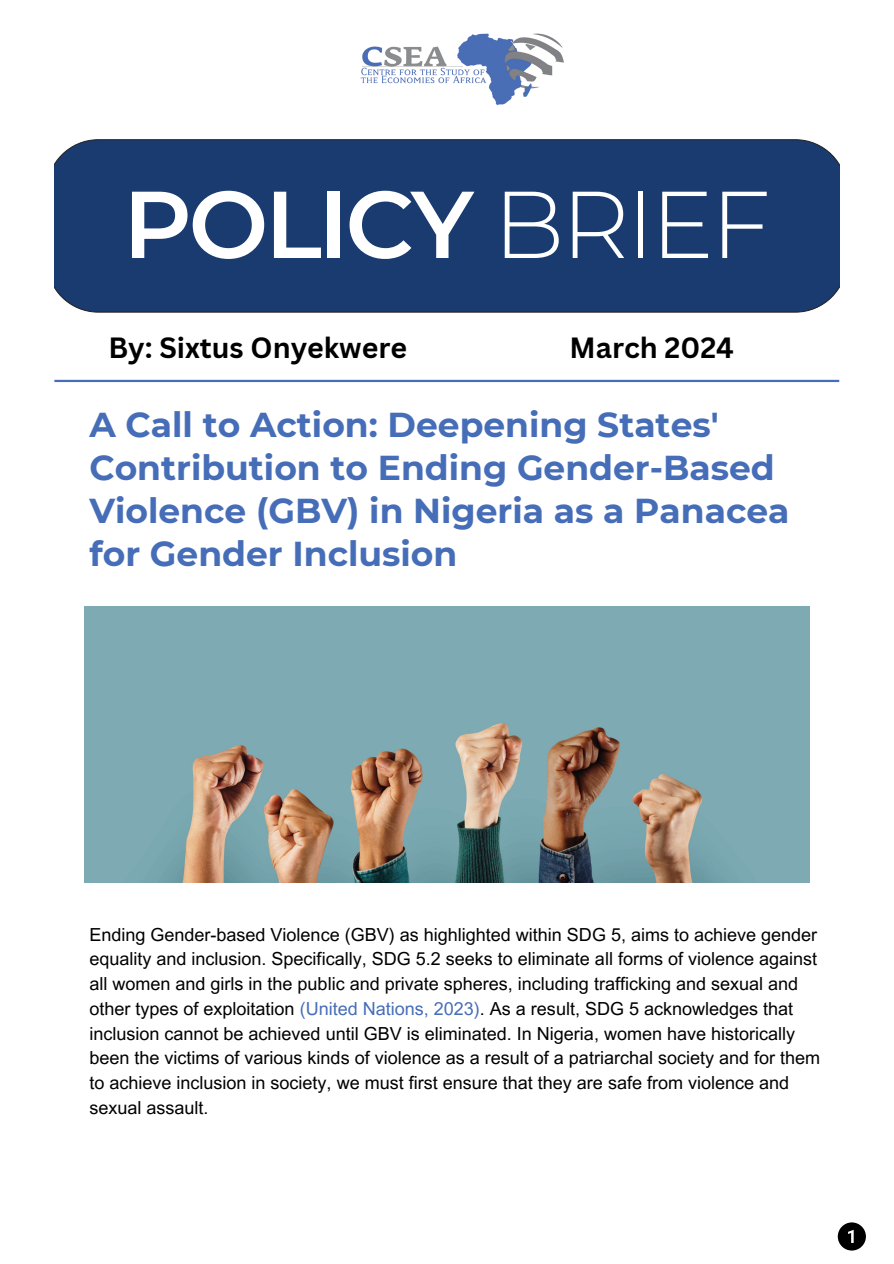
<style>
.page{position:relative;width:894px;height:1264px;background:#fff}
.page>*{position:absolute;margin:0;border:0;box-sizing:border-box;transform-origin:0 0}
.t1{font:600 94.65px "Montserrat";letter-spacing:-.035em;color:#fff}
.t2{font:700 34.5px/42.8px "Montserrat";color:#466db7}
.t3{font:700 28.5px "Canva Sans";color:#000}
.t4{font:18px/24.8px "Arial MT Pro";color:#000}
.s1{font-weight:300}
.s2{color:#466db7}
</style>
<div class="page">
<img style="left:360px;top:33px;width:204px;height:72px">
<div style="left:54px;top:139px;width:784px;height:173px;background:#193b70"></div>
<hr style="left:54px;top:380px;width:785px;height:2px;background:#466db7">
<img style="left:84px;top:606px;width:725px;height:276px">
<svg style="left:837px;top:1222px;width:28px;height:28px"></svg>
<p class="t1" style="left:123px;top:166px;width:648px">POLICY <span class="s1">BRIEF</span></p>
<h1 class="t3" style="left:108px;top:327px;width:300px">By: Sixtus Onyekwere</h1>
<h3 class="t3" style="left:569px;top:327px;width:166px">March 2024</h3>
<h3 class="t2" style="left:89px;top:403px;width:701px">A Call to Action: Deepening States' Contribution to Ending Gender-Based Violence (GBV) in Nigeria as a Panacea for Gender Inclusion</h3>
<h2 class="t4" style="left:89px;top:924px;width:732px">Ending Gender-based Violence (GBV) as highlighted within SDG 5, aims to achieve gender equality and inclusion. Specifically, SDG 5.2 seeks to eliminate all forms of violence against all women and girls in the public and private spheres, including trafficking and sexual and other types of exploitation <span class="s2">(United Nations, 2023)</span>. As a result, SDG 5 acknowledges that inclusion cannot be achieved until GBV is eliminated. In Nigeria, women have historically been the victims of various kinds of violence as a result of a patriarchal society and for them to achieve inclusion in society, we must first ensure that they are safe from violence and sexual assault.</h2>
</div>
